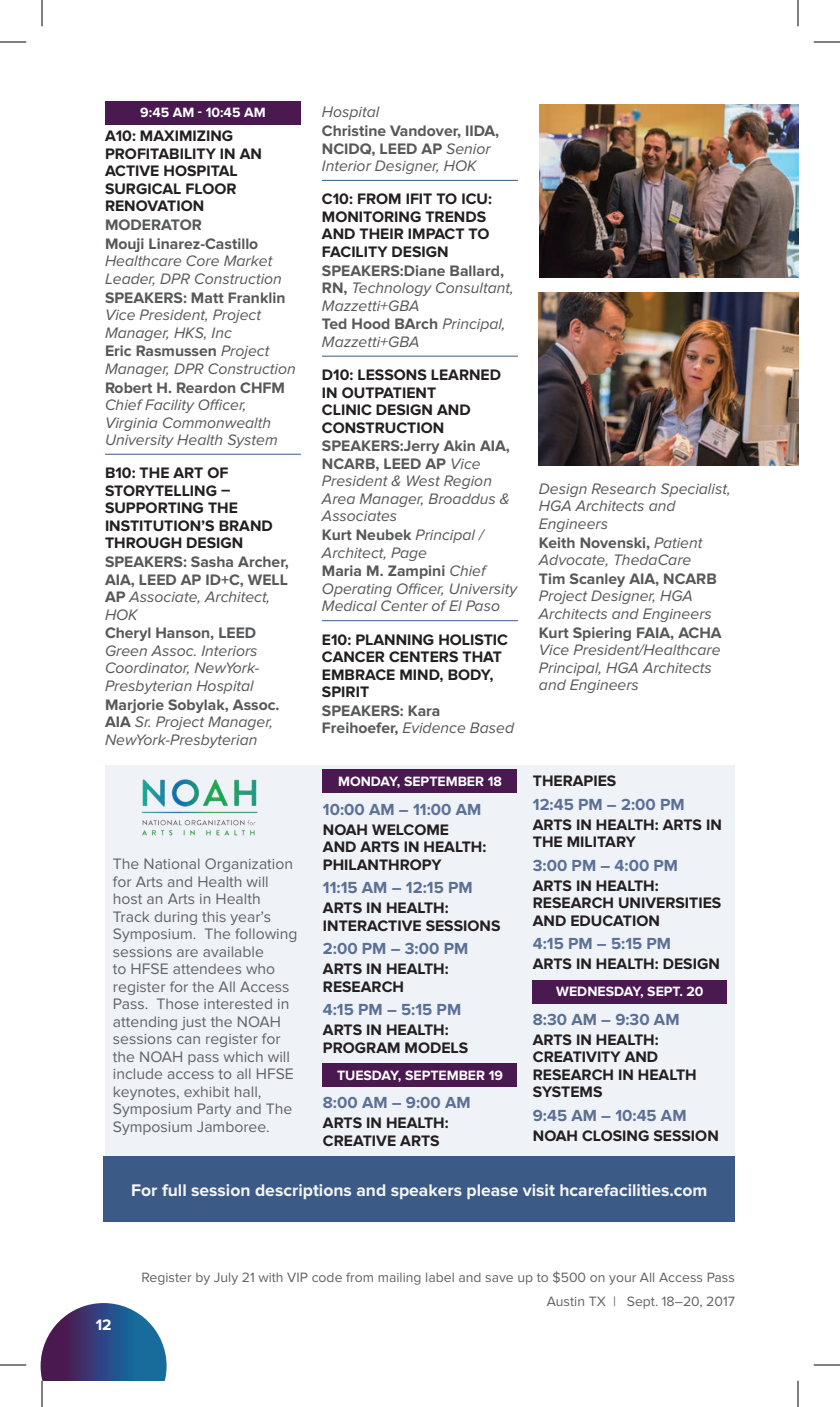
<style>
.page{position:relative;width:840px;height:1407px;background:#fff}
.page>*{position:absolute;margin:0;border:0;box-sizing:border-box;transform-origin:0 0}
.t1{font:700 17.5px "Proxima Nova";color:#f5f5f6}
.t2{font:700 16.62px "Proxima Nova";color:#5c7096}
.t3{font:italic 15.75px/17.8px "Proxima Nova";color:#57585a}
.t4{font:700 15.75px/17.5px "Proxima Nova";color:#231f20}
.t5{font:15.75px/17.5px "Proxima Nova";color:#636366}
.t6{font:700 15.75px/17.5px "Proxima Nova";color:#57585a}
.t7{font:700 15.75px "Proxima Nova";color:#fff}
.t8{font:14px/24.5px "Proxima Nova";color:#636366;text-align:right}
.t9{font:700 14px "Proxima Nova";color:#fff}
.s1{font-weight:700;font-style:normal}
.s2{font-weight:400;font-style:italic}
</style>
<div class="page">
<div style="left:105px;top:766px;width:630px;height:398px;background:#eff3f8"></div>
<div style="left:323px;top:770px;width:194px;height:23px;background:#491950"></div>
<div style="left:323px;top:1064px;width:194px;height:23px;background:#491950"></div>
<div style="left:533px;top:980px;width:194px;height:23px;background:#491950"></div>
<div style="left:105px;top:101px;width:196px;height:24px;background:#491950"></div>
<hr style="left:105px;top:454px;width:196px;height:1px;background:#3b5a86">
<hr style="left:322px;top:180px;width:196px;height:1px;background:#3b5a86">
<hr style="left:322px;top:356px;width:196px;height:1px;background:#3b5a86">
<hr style="left:322px;top:620px;width:196px;height:1px;background:#3b5a86">
<div style="left:104px;top:1156px;width:631px;height:66px;background:#3b5a86"></div>
<img style="left:539px;top:293px;width:260px;height:173px">
<img style="left:540px;top:105px;width:259px;height:172px">
<img style="left:141px;top:779px;width:117px;height:57px">
<svg style="left:0;top:42px;width:26px;height:1px"></svg>
<svg style="left:814px;top:42px;width:26px;height:1px"></svg>
<svg style="left:0;top:1365px;width:26px;height:1px"></svg>
<svg style="left:814px;top:1365px;width:26px;height:1px"></svg>
<svg style="left:42px;top:0;width:1px;height:26px"></svg>
<svg style="left:41px;top:1303px;width:126px;height:104px"></svg>
<svg style="left:798px;top:0;width:1px;height:26px"></svg>
<svg style="left:798px;top:1381px;width:1px;height:26px"></svg>
<p class="t9" style="left:140px;top:105px;width:127px">9:45 AM - 10:45 AM</p>
<p class="t4" style="left:105px;top:128px;width:158px">A10: MAXIMIZING<br>PROFITABILITY IN AN<br>ACTIVE HOSPITAL<br>SURGICAL FLOOR<br>RENOVATION</p>
<p class="t6" style="left:105px;top:216px;width:155px;line-height:18.7px">MODERATOR<br>Mouji Linarez-Castillo</p>
<p class="t3" style="left:105px;top:253px;width:178px">Healthcare Core Market<br>Leader, DPR Construction</p>
<p class="t6" style="left:105px;top:289px;width:182px">SPEAKERS: Matt Franklin</p>
<p class="t3" style="left:105px;top:306px;width:192px">Vice President, Project<br>Manager, HKS, Inc<br><span class="s1">Eric Rasmussen</span> Project<br>Manager, DPR Construction</p>
<p class="t6" style="left:105px;top:379px;width:182px">Robert H. Reardon CHFM</p>
<p class="t3" style="left:105px;top:396px;width:174px">Chief Facility Officer,<br>Virginia Commonwealth<br>University Health System</p>
<p class="t4" style="left:105px;top:465px;width:169px">B10: THE ART OF<br>STORYTELLING –<br>SUPPORTING THE<br>INSTITUTION’S BRAND<br>THROUGH DESIGN</p>
<p class="t6" style="left:105px;top:553px;width:185px">SPEAKERS: Sasha Archer,<br>AIA, LEED AP ID+C, WELL<br>AP <span class="s2">Associate, Architect,<br>HOK</span></p>
<p class="t6" style="left:105px;top:625px;width:153px">Cheryl Hanson, LEED</p>
<p class="t3" style="left:105px;top:642px;width:156px;text-align:justify">Green Assoc. Interiors Coordinator, NewYork-Presbyterian Hospital</p>
<p class="t3" style="left:105px;top:696px;width:176px"><span class="s1">Marjorie Sobylak, Assoc.<br>AIA</span> Sr. Project Manager,<br>NewYork-Presbyterian</p>
<p class="t5" style="left:113px;top:855px;width:186px">The National Organization for Arts and Health will host an Arts in Health<br>Track during this year’s<br>Symposium. The following sessions are available<br>to HFSE attendees who register for the All Access<br>Pass. Those interested in attending just the NOAH sessions can register for the NOAH pass which will include access to all HFSE keynotes, exhibit hall,<br>Symposium Party and The<br>Symposium Jamboree.</p>
<p class="t3" style="left:322px;top:104px;width:59px">Hospital</p>
<p class="t6" style="left:322px;top:123px;width:179px">Christine Vandover, IIDA,<br>NCIDQ, LEED AP <span class="s2">Senior<br>Interior Designer, HOK</span></p>
<p class="t4" style="left:322px;top:191px;width:172px">C10: FROM IFIT TO ICU:<br>MONITORING TRENDS<br>AND THEIR IMPACT TO<br>FACILITY DESIGN</p>
<p class="t3" style="left:322px;top:262px;width:193px"><span class="s1">SPEAKERS:Diane Ballard,<br>RN,</span> Technology Consultant,<br>Mazzetti+GBA<br><span class="s1">Ted Hood BArch</span> Principal,<br>Mazzetti+GBA</p>
<p class="t4" style="left:322px;top:367px;width:181px">D10: LESSONS LEARNED<br>IN OUTPATIENT<br>CLINIC DESIGN AND<br>CONSTRUCTION</p>
<p class="t3" style="left:322px;top:438px;width:197px"><span class="s1">SPEAKERS:Jerry Akin AIA,<br>NCARB, LEED AP</span> Vice<br>President &amp; West Region<br>Area Manager, Broaddus &amp;<br>Associates<br><span class="s1">Kurt Neubek</span> Principal /<br>Architect, Page<br><span class="s1">Maria M. Zampini</span> Chief<br>Operating Officer, University<br>Medical Center of El Paso</p>
<p class="t4" style="left:322px;top:631px;width:188px">E10: PLANNING HOLISTIC<br>CANCER CENTERS THAT<br>EMBRACE MIND, BODY,<br>SPIRIT</p>
<p class="t6" style="left:322px;top:702px;width:194px">SPEAKERS: Kara<br>Freihoefer, <span class="s2">Evidence Based</span></p>
<p class="t3" style="left:539px;top:480px;width:193px">Design Research Specialist,<br>HGA Architects and<br>Engineers<br><span class="s1">Keith Novenski,</span> Patient<br>Advocate, ThedaCare</p>
<p class="t6" style="left:539px;top:570px;width:179px">Tim Scanley AIA, NCARB</p>
<p class="t3" style="left:539px;top:588px;width:174px">Project Designer, HGA<br>Architects and Engineers</p>
<p class="t6" style="left:539px;top:624px;width:184px">Kurt Spiering FAIA, ACHA</p>
<p class="t3" style="left:539px;top:642px;width:183px">Vice President/Healthcare<br>Principal, HGA Architects and Engineers</p>
<p class="t9" style="left:338px;top:773px;width:165px">MONDAY, SEPTEMBER 18</p>
<p class="t2" style="left:323px;top:799px;width:160px">10:00 AM – 11:00 AM</p>
<p class="t4" style="left:323px;top:821px;width:165px">NOAH WELCOME<br>AND ARTS IN HEALTH:<br>PHILANTHROPY</p>
<p class="t2" style="left:323px;top:878px;width:151px">11:15 AM – 12:15 PM</p>
<p class="t4" style="left:323px;top:900px;width:179px">ARTS IN HEALTH:<br>INTERACTIVE SESSIONS</p>
<p class="t2" style="left:323px;top:939px;width:147px">2:00 PM – 3:00 PM</p>
<p class="t4" style="left:323px;top:961px;width:127px">ARTS IN HEALTH:<br>RESEARCH</p>
<p class="t2" style="left:323px;top:1000px;width:140px">4:15 PM – 5:15 PM</p>
<p class="t4" style="left:323px;top:1022px;width:147px">ARTS IN HEALTH:<br>PROGRAM MODELS</p>
<p class="t9" style="left:337px;top:1067px;width:167px">TUESDAY, SEPTEMBER 19</p>
<p class="t2" style="left:323px;top:1093px;width:149px">8:00 AM – 9:00 AM</p>
<p class="t4" style="left:323px;top:1115px;width:127px">ARTS IN HEALTH:<br>CREATIVE ARTS</p>
<p class="t4" style="left:533px;top:772px;width:85px">THERAPIES</p>
<p class="t2" style="left:533px;top:794px;width:153px">12:45 PM – 2:00 PM</p>
<p class="t4" style="left:533px;top:816px;width:190px">ARTS IN HEALTH: ARTS IN<br>THE MILITARY</p>
<p class="t2" style="left:533px;top:855px;width:147px">3:00 PM – 4:00 PM</p>
<p class="t4" style="left:533px;top:877px;width:190px">ARTS IN HEALTH:<br>RESEARCH UNIVERSITIES<br>AND EDUCATION</p>
<p class="t2" style="left:533px;top:934px;width:140px">4:15 PM – 5:15 PM</p>
<p class="t4" style="left:533px;top:956px;width:188px">ARTS IN HEALTH: DESIGN</p>
<p class="t9" style="left:556px;top:984px;width:149px">WEDNESDAY, SEPT. 20</p>
<p class="t2" style="left:533px;top:1010px;width:148px">8:30 AM – 9:30 AM</p>
<p class="t4" style="left:533px;top:1031px;width:165px">ARTS IN HEALTH:<br>CREATIVITY AND<br>RESEARCH IN HEALTH<br>SYSTEMS</p>
<p class="t2" style="left:533px;top:1106px;width:155px">9:45 AM – 10:45 AM</p>
<p class="t4" style="left:533px;top:1127px;width:187px">NOAH CLOSING SESSION</p>
<p class="t1" style="left:131px;top:1180px;width:578px">For full session descriptions and speakers please visit hcarefacilities.com</p>
<p class="t7" style="left:96px;top:1316px;width:18px">12</p>
<p class="t8" style="left:141px;top:1265px;width:595px">Register by July 21 with VIP code from mailing label and save up to $500 on your All Access Pass<br>Austin TX | Sept. 18–20, 2017</p>
</div>
